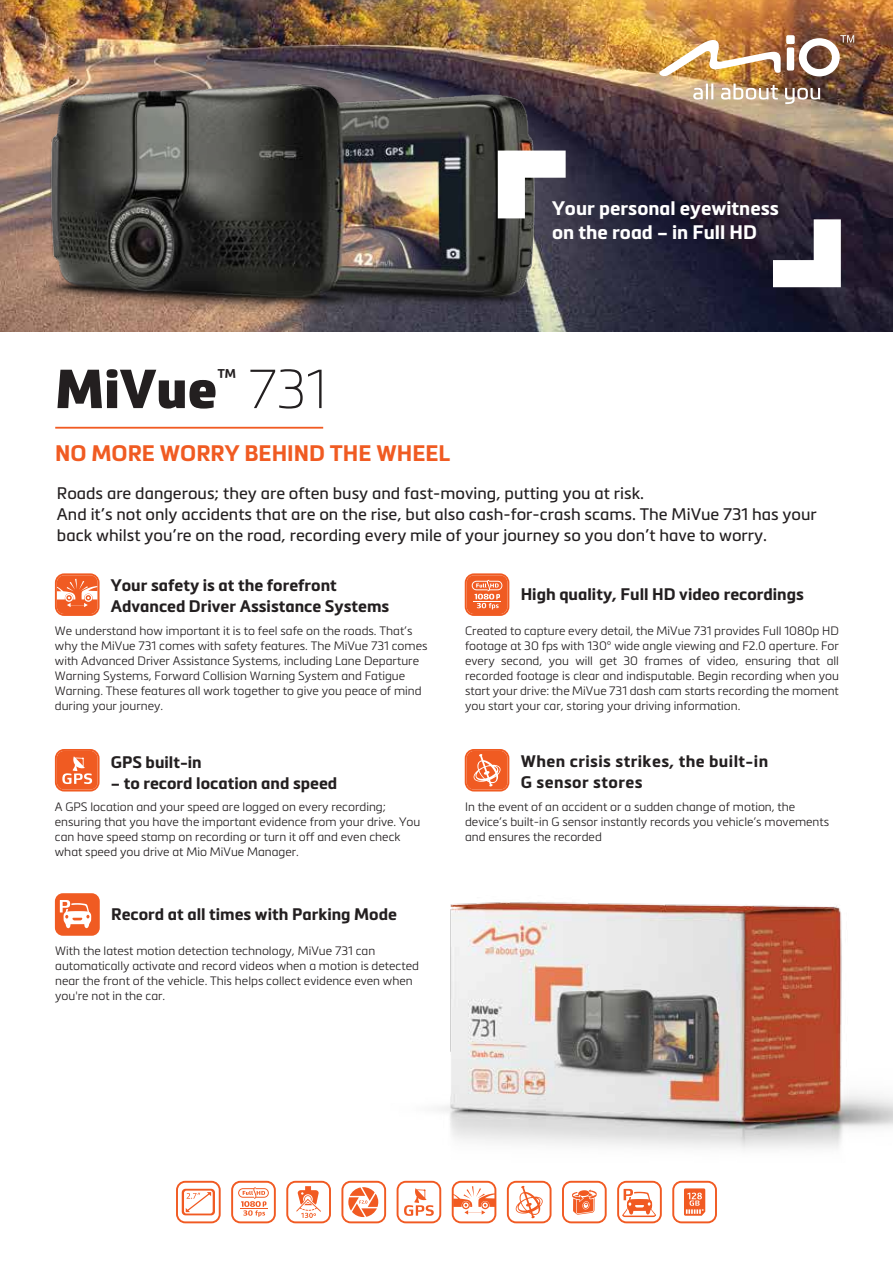
<style>
.page{position:relative;width:893px;height:1263px;background:#fff}
.page>*{position:absolute;margin:0;border:0;box-sizing:border-box;transform-origin:0 0}
.t1{font:900 54px "Metronic Pro";color:#231f20}
.t2{font:54px "Metronic Pro Air";color:#231f20}
.t3{font:700 22.05px "Metronic Pro";color:#f05b22}
.t4{font:700 21px "Metronic Pro";color:#231f20}
.t5{font:700 19.35px/23.1px "Metronic Pro";color:#fff}
.t6{font:16.5px/21px "Metronic Pro";color:#231f20}
.t7{font:700 16.5px/21px "Metronic Pro";color:#231f20}
.t8{font:700 16.5px/21px "Metronic Pro";letter-spacing:.025em;color:#231f20}
.t9{font:300 12px/15px "Metronic Pro";color:#231f20}
</style>
<div class="page">
<img style="left:313px;top:902px;width:580px;height:313px">
<img style="left:0;top:0;width:893px;height:331px">
<hr style="left:55px;top:427px;width:268px;height:2px;background:#f15a22">
<svg style="left:785px;top:88px;width:35px;height:16px"></svg>
<svg style="left:721px;top:84px;width:57px;height:16px"></svg>
<svg style="left:693px;top:84px;width:20px;height:16px"></svg>
<img style="left:656px;top:35px;width:198px;height:43px">
<img style="left:44px;top:48px;width:501px;height:284px">
<svg style="left:773px;top:219px;width:68px;height:68px"></svg>
<svg style="left:498px;top:151px;width:68px;height:67px"></svg>
<svg style="left:55px;top:573px;width:45px;height:43px;background:#f38256"></svg>
<svg style="left:465px;top:573px;width:44px;height:43px;background:#f27c4e"></svg>
<svg style="left:55px;top:749px;width:45px;height:42px;background:#f2794a"></svg>
<svg style="left:465px;top:749px;width:44px;height:42px;background:#f27849"></svg>
<div style="left:55px;top:893px;width:45px;height:43px;background:#f05b22;border-radius:8px"></div>
<svg style="left:59px;top:900px;width:33px;height:29px"></svg>
<svg style="left:672px;top:1181px;width:45px;height:42px"></svg>
<svg style="left:617px;top:1181px;width:45px;height:42px"></svg>
<svg style="left:562px;top:1181px;width:45px;height:42px"></svg>
<svg style="left:507px;top:1181px;width:44px;height:42px"></svg>
<svg style="left:452px;top:1181px;width:44px;height:42px"></svg>
<svg style="left:397px;top:1181px;width:44px;height:42px"></svg>
<svg style="left:341px;top:1181px;width:45px;height:42px"></svg>
<svg style="left:286px;top:1181px;width:45px;height:42px"></svg>
<svg style="left:231px;top:1181px;width:45px;height:42px"></svg>
<svg style="left:176px;top:1181px;width:45px;height:42px"></svg>
<h1 class="t1" style="left:55px;top:357px;width:163px">MiVue</h1>
<h3 class="t4" style="left:217px;top:363px;width:21px">™</h3>
<h1 class="t2" style="left:248px;top:352px;width:80px">731</h1>
<h2 class="t3" style="left:55px;top:439px;width:397px">NO MORE WORRY BEHIND THE WHEEL</h2>
<h3 class="t5" style="left:552px;top:197px;width:228px">Your personal eyewitness on the road – in Full HD</h3>
<p class="t6" style="left:57px;top:482px;width:761px">Roads are dangerous; they are often busy and fast-moving, putting you at risk.<br>And it’s not only accidents that are on the rise, but also cash-for-crash scams. The MiVue 731 has your back whilst you’re on the road, recording every mile of your journey so you don’t have to worry.</p>
<h3 class="t7" style="left:111px;top:574px;width:280px">Your safety is at the forefront<br>Advanced Driver Assistance Systems</h3>
<p class="t9" style="left:55px;top:623px;width:374px">We understand how important it is to feel safe on the roads. That’s why the MiVue 731 comes with safety features. The MiVue 731 comes with Advanced Driver Assistance Systems, including Lane Departure Warning Systems, Forward Collision Warning System and Fatigue Warning. These features all work together to give you peace of mind during your journey.</p>
<h3 class="t7" style="left:111px;top:752px;width:92px">GPS built-in</h3>
<h3 class="t7" style="left:111px;top:773px;width:228px">– to record location and speed</h3>
<p class="t9" style="left:55px;top:799px;width:367px">A GPS location and your speed are logged on every recording; ensuring that you have the important evidence from your drive. You can have speed stamp on recording or turn it off and even check what speed you drive at Mio MiVue Manager.</p>
<h3 class="t7" style="left:111px;top:903px;width:287px">Record at all times with Parking Mode</h3>
<p class="t9" style="left:55px;top:943px;width:365px">With the latest motion detection technology, MiVue 731 can automatically activate and record videos when a motion is detected near the front of the vehicle. This helps collect evidence even when you're not in the car.</p>
<h3 class="t7" style="left:521px;top:583px;width:285px">High quality, Full HD video recordings</h3>
<p class="t9" style="left:465px;top:623px;width:375px;text-align:justify">Created to capture every detail, the MiVue 731 provides Full 1080p HD footage at 30 fps with 130° wide angle viewing and F2.0 aperture. For every second, you will get 30 frames of video, ensuring that all recorded footage is clear and indisputable. Begin recording when you start your drive: the MiVue 731 dash cam starts recording the moment you start your car, storing your driving information.</p>
<h3 class="t8" style="left:521px;top:750px;width:249px">When crisis strikes, the built-in<br>G sensor stores</h3>
<p class="t9" style="left:465px;top:799px;width:366px">In the event of an accident or a sudden change of motion, the device’s built-in G sensor instantly records you vehicle’s movements and ensures the recorded</p>
</div>
